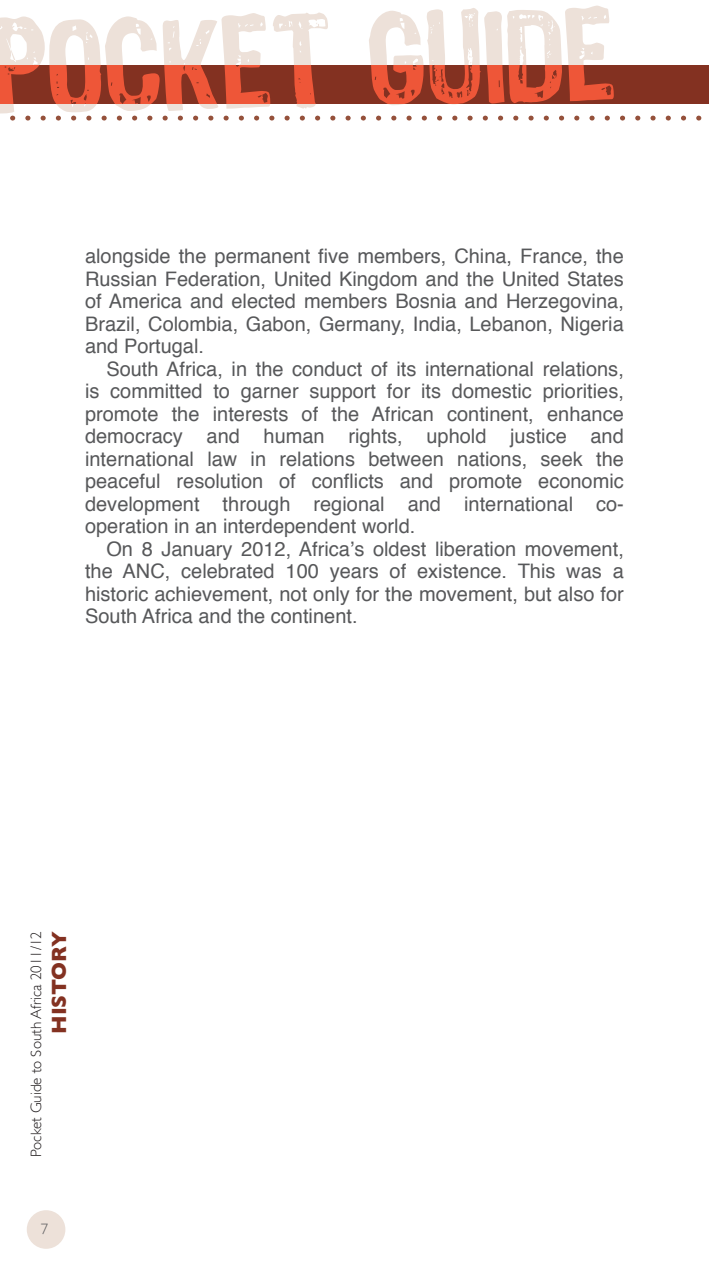
<style>
.page{position:relative;width:709px;height:1276px;background:#fff}
.page>*{position:absolute;margin:0;border:0;box-sizing:border-box;transform-origin:0 0}
.BODYTEXT{font:700 21px "Gill Sans";color:#833121}
.BODYTEXT-2{font:20px/22.5px "Helvetica";color:#57585a;text-align:justify}
.BODYTEXT-3{font:300 15px "Gill Sans";color:#231f20}
.BODYTEXT-4{font:300 15px "Gill Sans";color:#57585a}
</style>
<div class="page">
<div style="left:27px;top:1210px;width:38px;height:38px;background:#ede1d9;border-radius:50%"></div>
<svg style="left:10px;top:116px;width:692px;height:5px"></svg>
<svg style="left:0;top:5px;width:709px;height:108px"></svg>
<p class="BODYTEXT-2" style="left:85px;top:245px;width:540px">alongside the permanent five members, China, France, the Russian Federation, United Kingdom and the United States of America and elected members Bosnia and Herzegovina, Brazil, Colombia, Gabon, Germany, India, Lebanon, Nigeria and Portugal.</p>
<p class="BODYTEXT-2" style="left:85px;top:358px;width:540px;text-indent:21px">South Africa, in the conduct of its international relations, is committed to garner support for its domestic priorities, promote the interests of the African continent, enhance democracy and human rights, uphold justice and international law in relations between nations, seek the peaceful resolution of conflicts and promote economic development through regional and international co&shy;operation in an interdependent world.</p>
<p class="BODYTEXT-2" style="left:85px;top:538px;width:540px;text-indent:21px">On 8 January 2012, Africa’s oldest liberation movement, the ANC, celebrated 100 years of existence. This was a historic achievement, not only for the movement, but also for South Africa and the continent.</p>
<p class="BODYTEXT-3" style="left:27px;top:1156px;width:227px;rotate:-90deg">Pocket Guide to South Africa 2011/12</p>
<p class="BODYTEXT" style="left:47px;top:1034px;width:105px;rotate:-90deg">HISTORY</p>
<p class="BODYTEXT-4" style="left:41px;top:1220px;width:9px">7</p>
</div>
